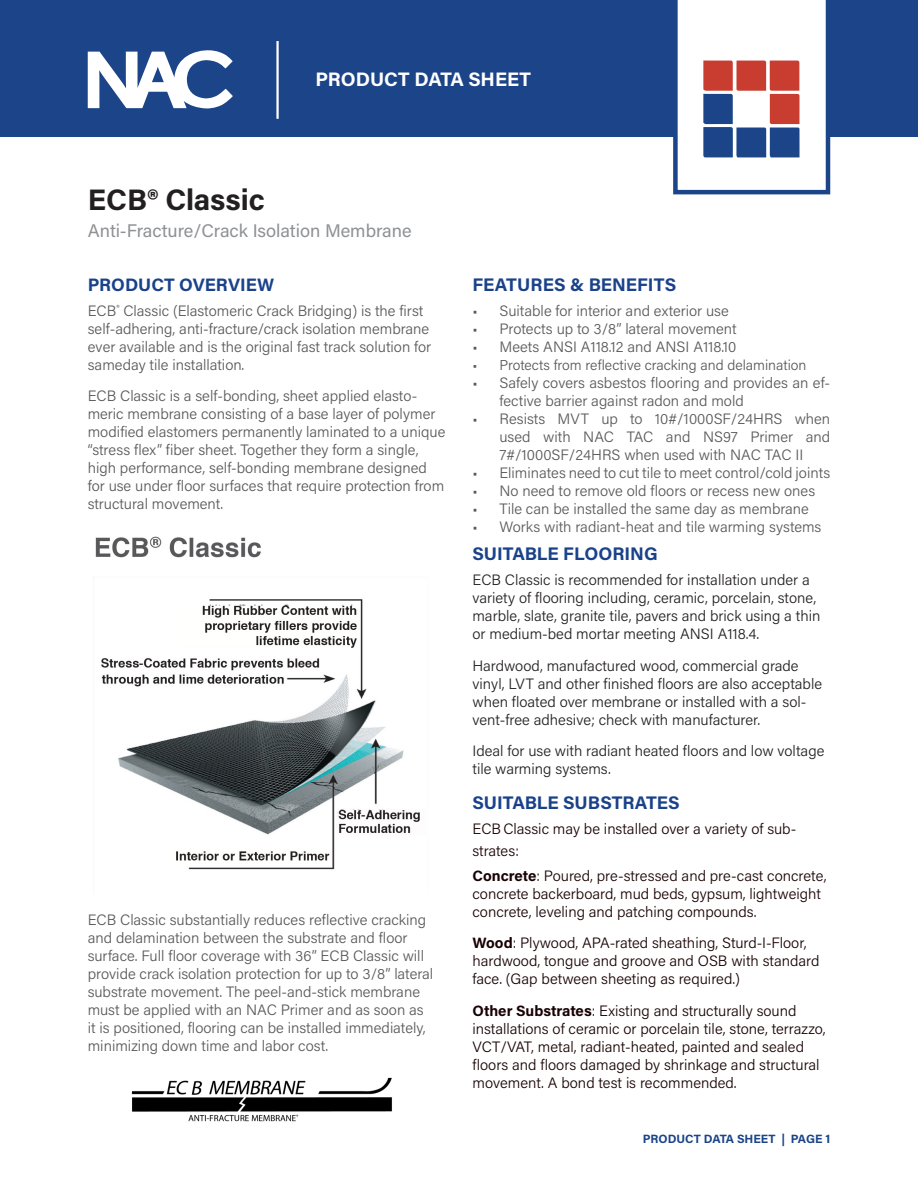
<style>
.page{position:relative;width:918px;height:1188px;background:#fff}
.page>*{position:absolute;margin:0;border:0;box-sizing:border-box;transform-origin:0 0}
.t1{font:700 29.7px "Acumin Pro";color:#231f20}
.t2{font:700 19.5px "Acumin Pro";color:#fff}
.t3{font:700 18.3px "Acumin Pro";color:#1a428a}
.t4{font:18.3px "Acumin Pro";color:#8f9194}
.t5{font:700 18px "Acumin Pro";color:#1a428a}
.t6{font:300 15px/18px "Acumin Pro";color:#57585a}
.t7{font:300 15px/18px "Acumin Pro";color:#190203}
.t8{font:300 15px/18px "Acumin Pro";color:#231f20}
.t9{font:300 15px/21.9px "Acumin Pro";color:#190202}
.t10{font:300 14.25px "Acumin Pro";color:#57585a}
.t11{font:700 12px "Acumin Pro";color:#1b4489}
.s1{font-weight:700}
</style>
<div class="page">
<div style="left:0;top:0;width:918px;height:136px;background:#1b4489"></div>
<svg style="left:88px;top:50px;width:145px;height:58px"></svg>
<svg style="left:673px;top:0;width:157px;height:194px"></svg>
<hr style="left:276px;top:41px;width:3px;height:78px;background:#fff">
<img style="left:95px;top:536px;width:325px;height:334px">
<img style="left:131px;top:1077px;width:261px;height:45px">
<p class="t2" style="left:315px;top:65px;width:217px">PRODUCT DATA SHEET</p>
<p class="t1" style="left:88px;top:178px;width:179px">ECB® Classic</p>
<p class="t4" style="left:88px;top:218px;width:325px">Anti-Fracture/Crack Isolation Membrane</p>
<p class="t5" style="left:88px;top:272px;width:188px">PRODUCT OVERVIEW</p>
<p class="t6" style="left:88px;top:301px;width:345px">ECB<sup>®</sup> Classic (Elastomeric Crack Bridging) is the first self-adhering, anti-fracture/crack isolation membrane ever available and is the original fast track solution for sameday tile installation.</p>
<p class="t6" style="left:88px;top:386px;width:359px">ECB Classic is a self-bonding, sheet applied elasto&shy;meric membrane consisting of a base layer of polymer modified elastomers permanently laminated to a unique “stress flex” fiber sheet. Together they form a single, high performance, self-bonding membrane designed for use under floor surfaces that require protection from structural movement.</p>
<p class="t6" style="left:88px;top:911px;width:347px">ECB Classic substantially reduces reflective cracking and delamination between the substrate and floor surface. Full floor coverage with 36” ECB Classic will provide crack isolation protection for up to 3/8” lateral substrate movement. The peel-and-stick membrane must be applied with an NAC Primer and as soon as it is positioned, flooring can be installed immediately, minimizing down time and labor cost.</p>
<p class="t3" style="left:472px;top:272px;width:205px">FEATURES &amp; BENEFITS</p>
<p class="t6" style="left:472px;top:301px;width:258px">• Suitable for interior and exterior use</p>
<p class="t6" style="left:472px;top:319px;width:266px">• Protects up to 3/8” lateral movement</p>
<p class="t6" style="left:472px;top:337px;width:266px">• Meets ANSI A118.12 and ANSI A118.10</p>
<p class="t10" style="left:472px;top:355px;width:336px">• Protects from reflective cracking and delamination</p>
<p class="t6" style="left:500px;top:373px;width:332px;text-indent:-27px">• Safely covers asbestos flooring and provides an ef&shy;fective barrier against radon and mold</p>
<p class="t6" style="left:500px;top:409px;width:332px;text-align:justify;text-indent:-27px">• Resists MVT up to 10#/1000SF/24HRS when used with NAC TAC and NS97 Primer and 7#/1000SF/24HRS when used with NAC TAC II</p>
<p class="t6" style="left:472px;top:463px;width:359px">• Eliminates need to cut tile to meet control/cold joints</p>
<p class="t6" style="left:472px;top:481px;width:344px">• No need to remove old floors or recess new ones</p>
<p class="t6" style="left:472px;top:499px;width:338px">• Tile can be installed the same day as membrane</p>
<p class="t6" style="left:472px;top:517px;width:351px">• Works with radiant-heat and tile warming systems</p>
<p class="t3" style="left:472px;top:541px;width:187px">SUITABLE FLOORING</p>
<p class="t8" style="left:472px;top:570px;width:349px">ECB Classic is recommended for installation under a variety of flooring including, ceramic, porcelain, stone, marble, slate, granite tile, pavers and brick using a thin or medium-bed mortar meeting ANSI A118.4.</p>
<p class="t8" style="left:472px;top:656px;width:351px">Hardwood, manufactured wood, commercial grade vinyl, LVT and other finished floors are also acceptable when floated over membrane or installed with a sol&shy;vent-free adhesive; check with manufacturer.</p>
<p class="t8" style="left:472px;top:741px;width:353px">Ideal for use with radiant heated floors and low voltage tile warming systems.</p>
<p class="t3" style="left:472px;top:790px;width:209px">SUITABLE SUBSTRATES</p>
<p class="t9" style="left:472px;top:817px;width:326px">ECBClassic may be installed over a variety of sub&shy;strates:</p>
<p class="t7" style="left:472px;top:866px;width:355px"><span class="s1">Concrete</span>: Poured, pre-stressed and pre-cast concrete, concrete backerboard, mud beds, gypsum, lightweight concrete, leveling and patching compounds.</p>
<p class="t7" style="left:472px;top:934px;width:349px"><span class="s1">Wood</span>: Plywood, APA-rated sheathing, Sturd-I-Floor, hardwood, tongue and groove and OSB with standard face. (Gap between sheeting as required.)</p>
<p class="t7" style="left:472px;top:1001px;width:355px"><span class="s1">Other Substrates</span>: Existing and structurally sound installations of ceramic or porcelain tile, stone, terrazzo, VCT/VAT, metal, radiant-heated, painted and sealed floors and floors damaged by shrinkage and structural movement. A bond test is recommended.</p>
<p class="t11" style="left:643px;top:1130px;width:189px">PRODUCT DATA SHEET | PAGE 1</p>
</div>
